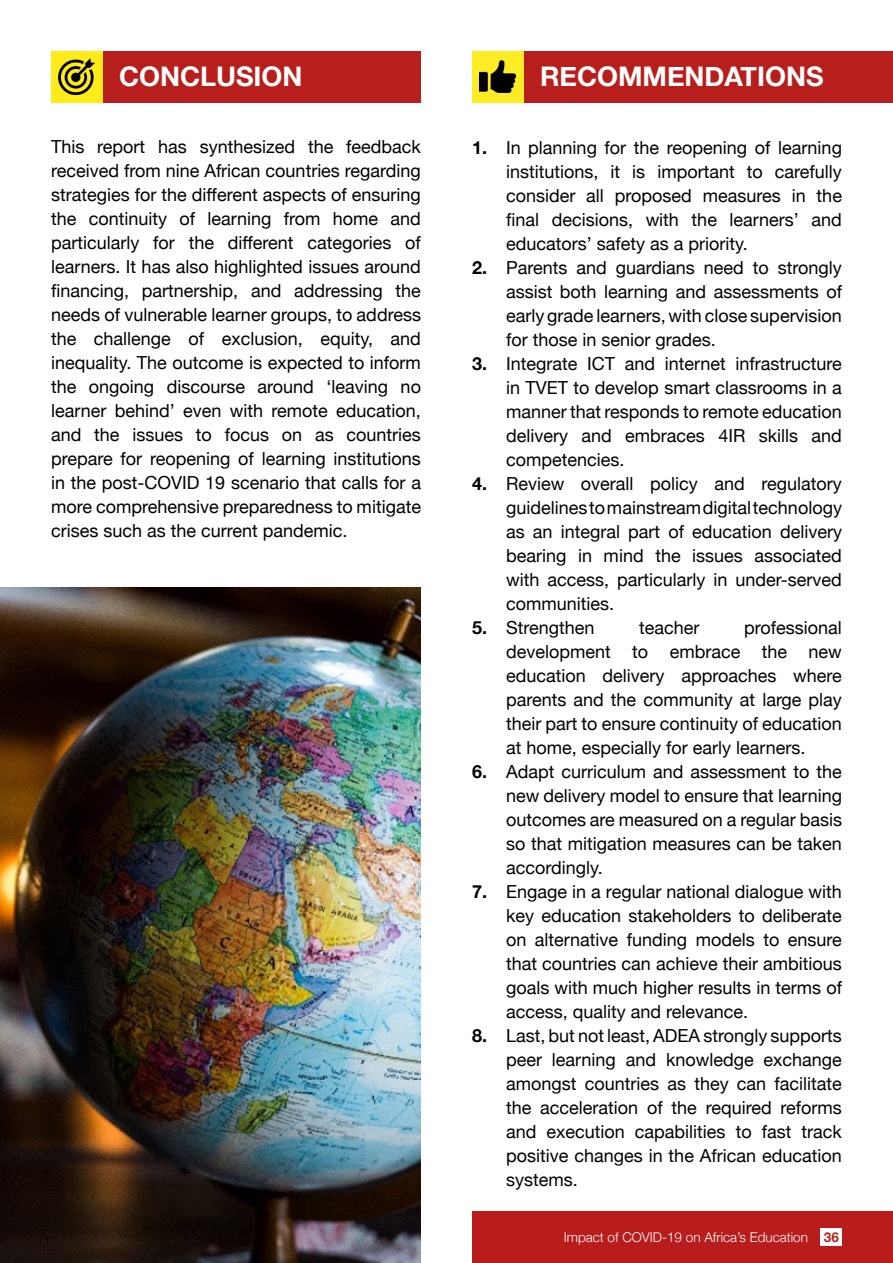
<style>
.page{position:relative;width:893px;height:1263px;background:#fff}
.page>*{position:absolute;margin:0;border:0;box-sizing:border-box;transform-origin:0 0}
.t1{font:700 27px "Helvetica Neue";color:#fff}
.t2{font:18px/24px "Helvetica Neue";color:#020203;text-align:justify}
.t3{font:18px/24px "Helvetica Neue";color:#000;text-align:justify}
.t4{font:300 13.5px "Helvetica Neue";color:#fff}
.s1{font-weight:700}
.s2{font-weight:700;color:#b81f1c}
</style>
<div class="page">
<div style="left:472px;top:1212px;width:421px;height:51px;background:#b81c1b"></div>
<div style="left:821px;top:1228px;width:21px;height:17px;background:#fff"></div>
<div style="left:102px;top:51px;width:319px;height:51px;background:#b81f1c"></div>
<img style="left:0;top:588px;width:421px;height:675px">
<div style="left:51px;top:51px;width:51px;height:51px;background:#feeb17"></div>
<img style="left:58px;top:58px;width:37px;height:37px">
<div style="left:523px;top:51px;width:370px;height:51px;background:#b81f1c"></div>
<div style="left:472px;top:51px;width:51px;height:51px;background:#feec25"></div>
<img style="left:479px;top:61px;width:37px;height:31px">
<h1 class="t1" style="left:119px;top:56px;width:185px">CONCLUSION</h1>
<p class="t3" style="left:51px;top:136px;width:371px">This report has synthesized the feedback received from nine African countries regarding strategies for the different aspects of ensuring the continuity of learning from home and particularly for the different categories of learners. It has also highlighted issues around financing, partnership, and addressing the needs of vulnerable learner groups, to address the challenge of exclusion, equity, and inequality. The outcome is expected to inform the ongoing discourse around ‘leaving no learner behind’ even with remote education, and the issues to focus on as countries prepare for reopening of learning institutions in the post-COVID 19 scenario that calls for a more comprehensive preparedness to mitigate crises such as the current pandemic.</p>
<h1 class="t1" style="left:540px;top:56px;width:285px">RECOMMENDATIONS</h1>
<p class="t2" style="left:506px;top:136px;width:337px;text-indent:-34px"><span class="s1">1.</span> In planning for the reopening of learning institutions, it is important to carefully consider all proposed measures in the final decisions, with the learners’ and educators’ safety as a priority.</p>
<p class="t2" style="left:506px;top:256px;width:337px;text-indent:-34px"><span class="s1">2.</span> Parents and guardians need to strongly assist both learning and assessments of early grade learners, with close supervision for those in senior grades.</p>
<p class="t2" style="left:506px;top:352px;width:337px;text-indent:-34px"><span class="s1">3.</span> Integrate ICT and internet infrastructure in TVET to develop smart classrooms in a manner that responds to remote education delivery and embraces 4IR skills and competencies.</p>
<p class="t2" style="left:506px;top:472px;width:337px;text-indent:-34px"><span class="s1">4.</span> Review overall policy and regulatory guidelines to mainstream digital technology as an integral part of education delivery bearing in mind the issues associated with access, particularly in under-served communities.</p>
<p class="t2" style="left:472px;top:616px;width:124px"><span class="s1">5.</span> Strengthen</p>
<p class="t2" style="left:639px;top:616px;width:62px">teacher</p>
<p class="t2" style="left:506px;top:616px;width:337px;text-indent:238px">professional development to embrace the new education delivery approaches where parents and the community at large play their part to ensure continuity of education at home, especially for early learners.</p>
<p class="t2" style="left:506px;top:760px;width:337px;text-indent:-34px"><span class="s1">6.</span> Adapt curriculum and assessment to the new delivery model to ensure that learning outcomes are measured on a regular basis so that mitigation measures can be taken accordingly.</p>
<p class="t2" style="left:506px;top:880px;width:337px;text-indent:-34px"><span class="s1">7.</span> Engage in a regular national dialogue with key education stakeholders to deliberate on alternative funding models to ensure that countries can achieve their ambitious goals with much higher results in terms of access, quality and relevance.</p>
<p class="t2" style="left:506px;top:1024px;width:337px;text-indent:-34px"><span class="s1">8.</span> Last, but not least, ADEA strongly supports peer learning and knowledge exchange amongst countries as they can facilitate the acceleration of the required reforms and execution capabilities to fast track positive changes in the African education systems.</p>
<p class="t4" style="left:564px;top:1226px;width:276px">Impact of COVID-19 on Africa’s Education <span class="s2">36</span></p>
</div>
